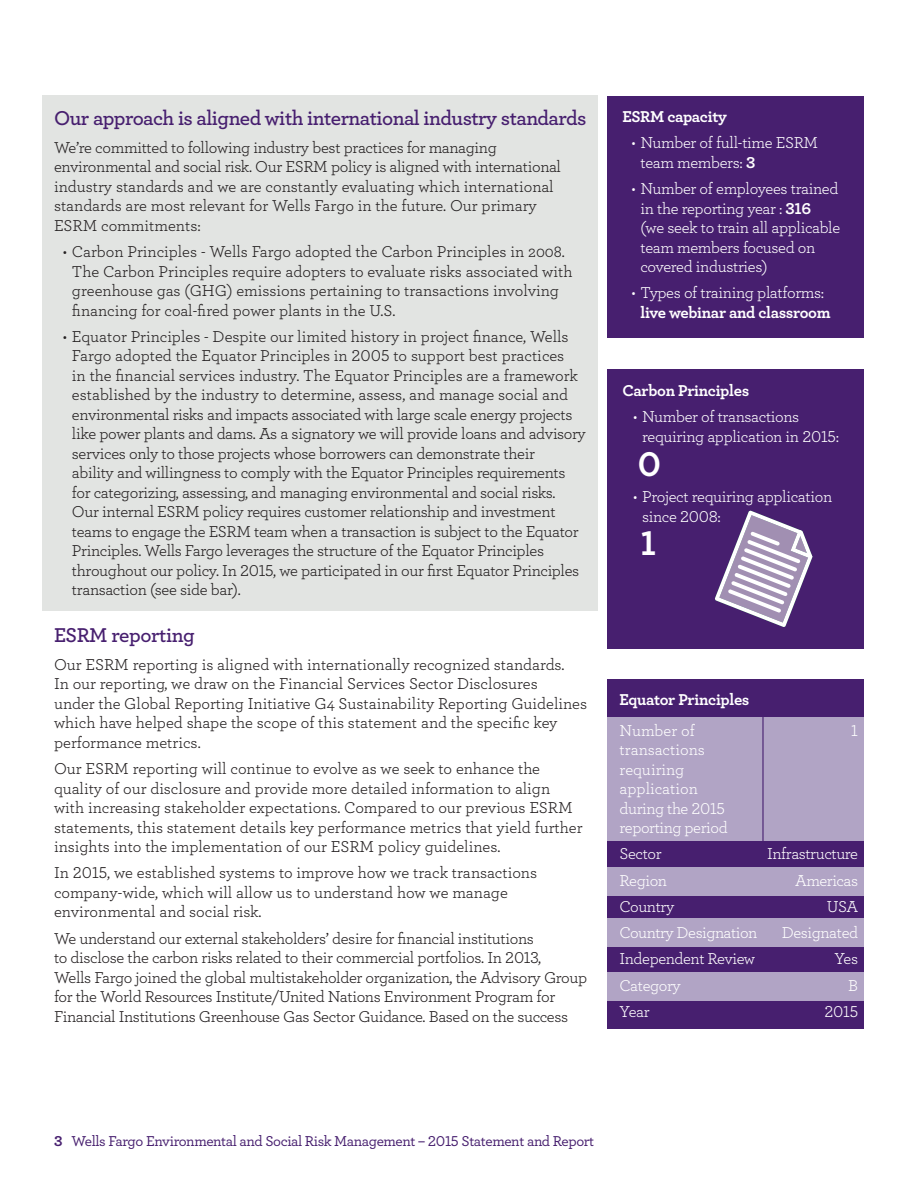
<style>
.page{position:relative;width:918px;height:1188px;background:#fff}
.page>*{position:absolute;margin:0;border:0;box-sizing:border-box;transform-origin:0 0}
.t1{font:700 36px "Archer";color:#fff}
.t2{font:600 21px "Archer";letter-spacing:-.025em;color:#471f6f}
.t3{font:16.5px/19.5px "Archer";letter-spacing:-.01em;color:#231f20}
.t4{font:16.5px/19.5px "Archer";letter-spacing:-.02em;color:#fff}
.t5{font:700 16.5px "Archer";letter-spacing:-.02em;color:#fff}
.t6{font:16.5px "Archer";color:#fff}
.t7{font:500 15px "Archer";letter-spacing:-.025em;color:#471f6f}
.s1{font-weight:700}
</style>
<div class="page">
<div style="left:42px;top:95px;width:555px;height:516px;background:#e2e4e2"></div>
<div style="left:608px;top:679px;width:256px;height:350px;background:#471f6f"></div>
<div style="left:608px;top:717px;width:256px;height:124px;background:#b1a4c5"></div>
<hr style="left:762px;top:679px;width:2px;height:337px;background:#471f6f">
<div style="left:608px;top:867px;width:256px;height:28px;background:#b1a4c5"></div>
<div style="left:608px;top:919px;width:256px;height:28px;background:#b1a4c5"></div>
<div style="left:608px;top:972px;width:256px;height:28px;background:#b1a4c5"></div>
<div style="left:608px;top:96px;width:256px;height:242px;background:#471f6f"></div>
<div style="left:608px;top:370px;width:256px;height:279px;background:#471f6f"></div>
<svg style="left:715px;top:511px;width:97px;height:116px"></svg>
<h3 class="t2" style="left:54px;top:102px;width:534px">Our approach is aligned with international industry standards</h3>
<p class="t3" style="left:54px;top:137px;width:509px">We’re committed to following industry best practices for managing environmental and social risk. Our ESRM policy is aligned with international industry standards and we are constantly evaluating which international standards are most relevant for Wells Fargo in the future. Our primary ESRM commitments:</p>
<p class="t3" style="left:72px;top:241px;width:502px;text-indent:-9px">• Carbon Principles - Wells Fargo adopted the Carbon Principles in 2008.<br>The Carbon Principles require adopters to evaluate risks associated with greenhouse gas (GHG) emissions pertaining to transactions involving financing for coal-fired power plants in the U.S.</p>
<p class="t3" style="left:72px;top:326px;width:515px;text-indent:-9px">• Equator Principles - Despite our limited history in project finance, Wells Fargo adopted the Equator Principles in 2005 to support best practices<br>in the financial services industry. The Equator Principles are a framework established by the industry to determine, assess, and manage social and environmental risks and impacts associated with large scale energy projects like power plants and dams. As a signatory we will provide loans and advisory services only to those projects whose borrowers can demonstrate their<br>ability and willingness to comply with the Equator Principles requirements for categorizing, assessing, and managing environmental and social risks.<br>Our internal ESRM policy requires customer relationship and investment teams to engage the ESRM team when a transaction is subject to the Equator Principles. Wells Fargo leverages the structure of the Equator Principles throughout our policy. In 2015, we participated in our first Equator Principles transaction (see side bar).</p>
<h3 class="t2" style="left:54px;top:619px;width:142px">ESRM reporting</h3>
<p class="t3" style="left:54px;top:654px;width:535px">Our ESRM reporting is aligned with internationally recognized standards.<br>In our reporting, we draw on the Financial Services Sector Disclosures<br>under the Global Reporting Initiative G4 Sustainability Reporting Guidelines which have helped shape the scope of this statement and the specific key performance metrics.</p>
<p class="t3" style="left:54px;top:758px;width:530px">Our ESRM reporting will continue to evolve as we seek to enhance the quality of our disclosure and provide more detailed information to align with increasing stakeholder expectations. Compared to our previous ESRM statements, this statement details key performance metrics that yield further insights into the implementation of our ESRM policy guidelines.</p>
<p class="t3" style="left:54px;top:862px;width:485px">In 2015, we established systems to improve how we track transactions company-wide, which will allow us to understand how we manage environmental and social risk.</p>
<p class="t3" style="left:54px;top:928px;width:535px">We understand our external stakeholders’ desire for financial institutions<br>to disclose the carbon risks related to their commercial portfolios. In 2013,<br>Wells Fargo joined the global multistakeholder organization, the Advisory Group for the World Resources Institute/United Nations Environment Program for Financial Institutions Greenhouse Gas Sector Guidance. Based on the success</p>
<h4 class="t5" style="left:622px;top:104px;width:106px">ESRM capacity</h4>
<p class="t4" style="left:640px;top:132px;width:179px;text-indent:-9px">• Number of full-time ESRM team members: <span class="s1">3</span></p>
<p class="t4" style="left:640px;top:178px;width:201px;text-indent:-9px">• Number of employees trained in the reporting year : <span class="s1">316<br></span>(we seek to train all applicable team members focused on covered industries)</p>
<p class="t4" style="left:631px;top:282px;width:201px;text-align:center">• Types of training platforms: <span class="s1">live webinar and classroom</span></p>
<h4 class="t5" style="left:623px;top:377px;width:128px">Carbon Principles</h4>
<p class="t4" style="left:642px;top:406px;width:198px;text-indent:-9px">• Number of transactions requiring application in 2015:</p>
<p class="t1" style="left:638px;top:436px;width:25px">0</p>
<p class="t4" style="left:642px;top:486px;width:192px;text-indent:-9px">• Project requiring application since 2008:</p>
<p class="t1" style="left:640px;top:514px;width:17px">1</p>
<h4 class="t5" style="left:620px;top:687px;width:131px">Equator Principles</h4>
<p class="t6" style="left:620px;top:719px;width:77px">Number of</p>
<p class="t4" style="left:851px;top:720px;width:8px">1</p>
<p class="t4" style="left:620px;top:739px;width:110px">transactions requiring application during the 2015 reporting period</p>
<p class="t4" style="left:620px;top:843px;width:43px">Sector</p>
<p class="t4" style="left:767px;top:843px;width:92px">Infrastructure</p>
<p class="t4" style="left:620px;top:870px;width:49px">Region</p>
<p class="t4" style="left:795px;top:870px;width:65px">Americas</p>
<p class="t4" style="left:620px;top:896px;width:56px">Country</p>
<p class="t4" style="left:827px;top:896px;width:33px">USA</p>
<p class="t4" style="left:620px;top:922px;width:139px">Country Designation</p>
<p class="t4" style="left:782px;top:922px;width:78px">Designated</p>
<p class="t4" style="left:620px;top:948px;width:137px">Independent Review</p>
<p class="t4" style="left:835px;top:948px;width:25px">Yes</p>
<p class="t4" style="left:620px;top:975px;width:63px">Category</p>
<p class="t4" style="left:848px;top:975px;width:12px">B</p>
<p class="t4" style="left:620px;top:1001px;width:31px">Year</p>
<p class="t4" style="left:824px;top:1001px;width:35px">2015</p>
<p class="t7" style="left:54px;top:1130px;width:542px"><span class="s1">3</span> Wells Fargo Environmental and Social Risk Management – 2015 Statement and Report</p>
</div>
